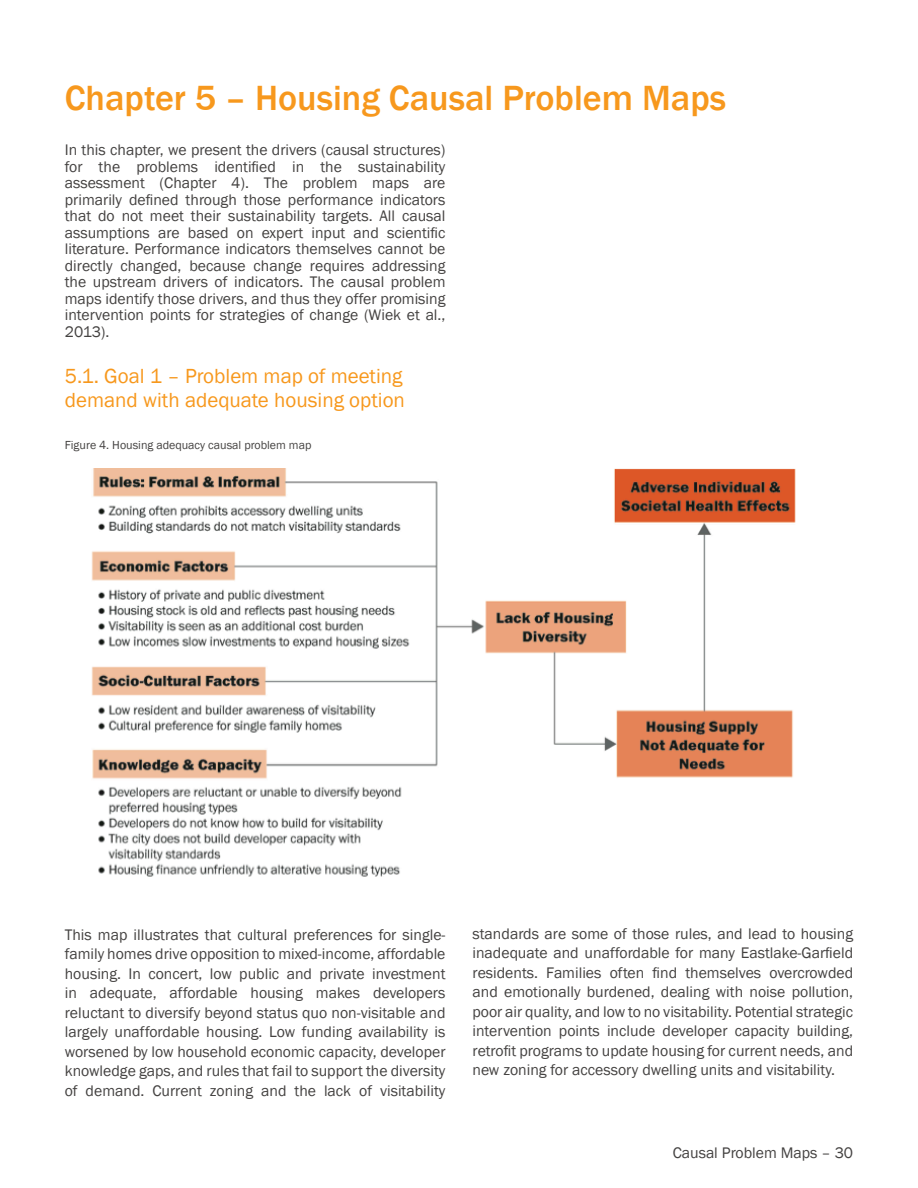
<style>
.page{position:relative;width:918px;height:1188px;background:#fff}
.page>*{position:absolute;margin:0;border:0;box-sizing:border-box;transform-origin:0 0}
.Section_Heading{font:500 36px "Franklin Gothic";color:#f7981d}
.Heading_1{font:21px/24px "Franklin Gothic";color:#f7981d}
.t1{font:15.75px/19.5px "Franklin Gothic";color:#444241;text-align:justify}
.t2{font:12px "Franklin Gothic";color:#444241}
</style>
<div class="page">
<img style="left:91px;top:468px;width:705px;height:409px">
<p class="Section_Heading" style="left:65px;top:76px;width:663px">Chapter 5 – Housing Causal Problem Maps</p>
<p class="t1" style="left:65px;top:142px;width:382px;line-height:16.5px">In this chapter, we present the drivers (causal structures) for the problems identified in the sustainability assessment (Chapter 4). The problem maps are primarily defined through those performance indicators that do not meet their sustainability targets. All causal assumptions are based on expert input and scientific literature. Performance indicators themselves cannot be directly changed, because change requires addressing the upstream drivers of indicators. The causal problem maps identify those drivers, and thus they offer promising intervention points for strategies of change (Wiek et al., 2013).</p>
<p class="Heading_1" style="left:65px;top:365px;width:342px">5.1. Goal 1 – Problem map of meeting demand with adequate housing option</p>
<p class="t2" style="left:65px;top:438px;width:248px">Figure 4. Housing adequacy causal problem map</p>
<p class="t1" style="left:65px;top:925px;width:382px">This map illustrates that cultural preferences for single&shy;family homes drive opposition to mixed-income, affordable housing. In concert, low public and private investment in adequate, affordable housing makes developers reluctant to diversify beyond status quo non-visitable and largely unaffordable housing. Low funding availability is worsened by low household economic capacity, developer knowledge gaps, and rules that fail to support the diversity of demand. Current zoning and the lack of visitability</p>
<p class="t1" style="left:472px;top:924px;width:382px">standards are some of those rules, and lead to housing inadequate and unaffordable for many Eastlake-Garfield residents. Families often find themselves overcrowded and emotionally burdened, dealing with noise pollution, poor air quality, and low to no visitability. Potential strategic intervention points include developer capacity building, retrofit programs to update housing for current needs, and new zoning for accessory dwelling units and visitability.</p>
<p class="t1" style="left:673px;top:1143px;width:182px">Causal Problem Maps – 30</p>
</div>
